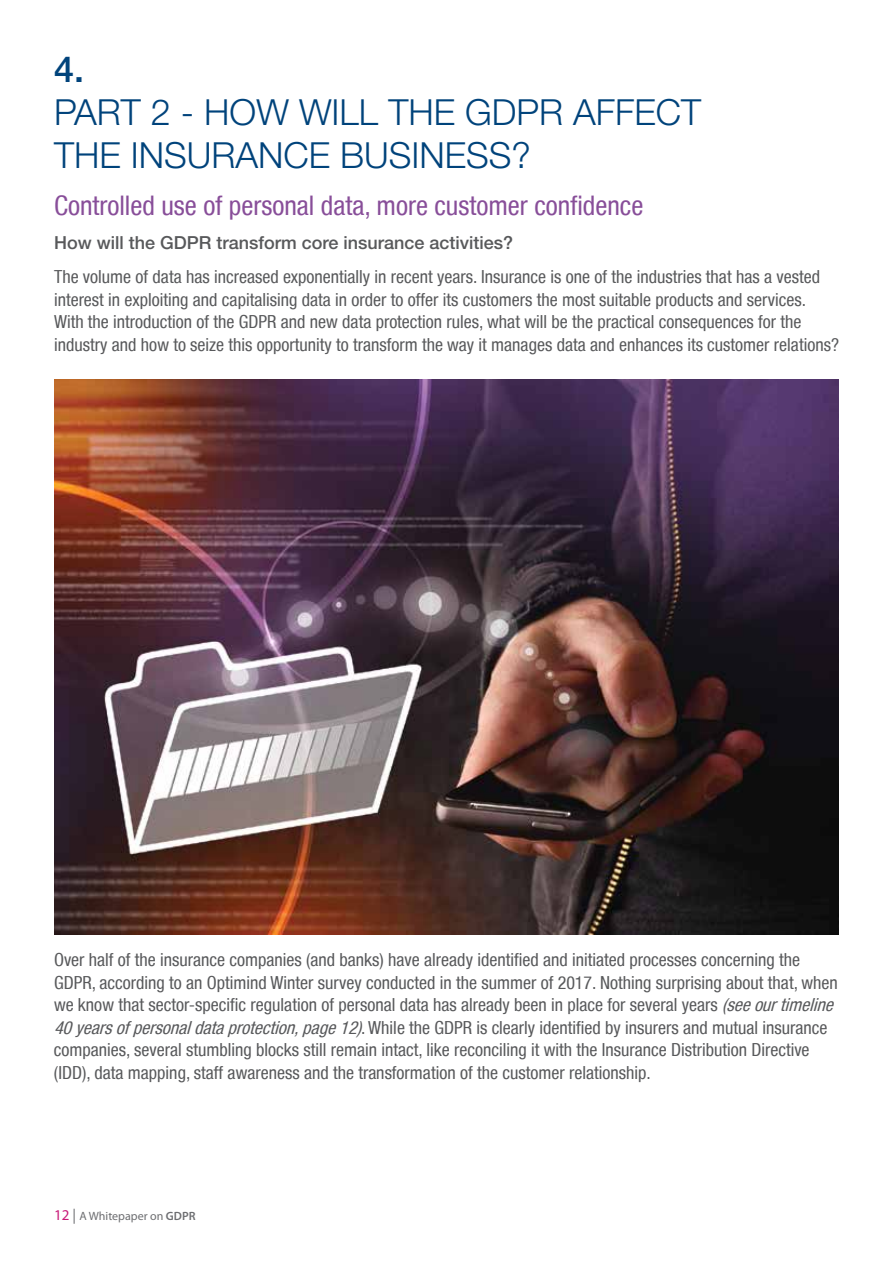
<style>
.page{position:relative;width:893px;height:1263px;background:#fff}
.page>*{position:absolute;margin:0;border:0;box-sizing:border-box;transform-origin:0 0}
.t1{font:300 36px/43.2px "Helvetica Neue LT Std";color:#00437b}
.t2{font:500 36px "Helvetica Neue";color:#00437b}
.t3{font:condensed 27px "Helvetica Neue";color:#884e99}
.t4{font:condensed 18px/22.5px "Helvetica Neue";color:#58595b}
.t5{font:500 18px "Helvetica Neue";color:#58595b}
.t6{font:12px "Myriad Pro";color:#6d6e71}
.s1{font-style:italic}
.s2{font-size:15px;color:#c81a78}
.s3{font-size:15px}
.s4{font-weight:600}
</style>
<div class="page">
<img style="left:54px;top:379px;width:785px;height:555px">
<h1 class="t2" style="left:54px;top:48px;width:32px">4.</h1>
<h1 class="t1" style="left:54px;top:90px;width:649px">PART 2 - HOW WILL THE GDPR AFFECT<br>THE INSURANCE BUSINESS?</h1>
<h2 class="t3" style="left:54px;top:190px;width:591px">Controlled use of personal data, more customer confidence</h2>
<p class="t5" style="left:54px;top:232px;width:461px">How will the GDPR transform core insurance activities?</p>
<p class="t4" style="left:54px;top:266px;width:786px">The volume of data has increased exponentially in recent years. Insurance is one of the industries that has a vested interest in exploiting and capitalising data in order to offer its customers the most suitable products and services.<br>With the introduction of the GDPR and new data protection rules, what will be the practical consequences for the industry and how to seize this opportunity to transform the way it manages data and enhances its customer relations?</p>
<p class="t4" style="left:54px;top:949px;width:786px">Over half of the insurance companies (and banks) have already identified and initiated processes concerning the GDPR, according to an Optimind Winter survey conducted in the summer of 2017. Nothing surprising about that, when we know that sector-specific regulation of personal data has already been in place for several years <span class="s1">(seeourtimeline 40yearsofpersonaldataprotection,page12)</span>. While the GDPR is clearly identified by insurers and mutual insurance companies, several stumbling blocks still remain intact, like reconciling it with the Insurance Distribution Directive (IDD), data mapping, staff awareness and the transformation of the customer relationship.</p>
<p class="t6" style="left:54px;top:1209px;width:143px"><span class="s2">12</span> <span class="s3">|</span> A Whitepaper on <span class="s4">GDPR</span></p>
</div>
